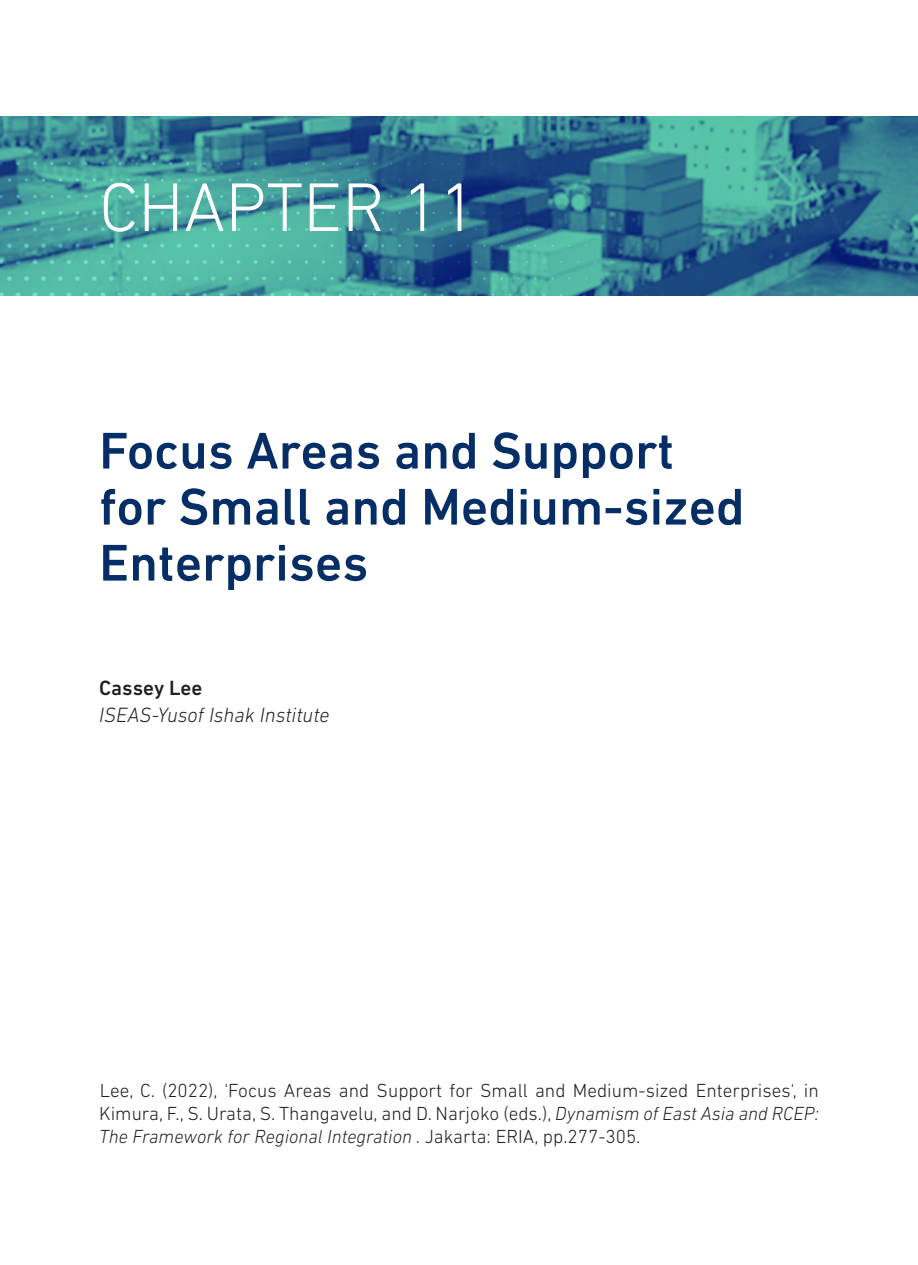
<style>
.page{position:relative;width:918px;height:1265px;background:#fff}
.page>*{position:absolute;margin:0;border:0;box-sizing:border-box;transform-origin:0 0}
.t1{font:300 70px "DIN Next LT Pro";color:#fff}
.t2{font:500 52.5px/56px "DIN Next LT Pro";color:#052e66}
.t3{font:italic 300 21px "DIN Next LT Pro";color:#231f20}
.t4{font:500 21px "DIN Next LT Pro";color:#231f20}
.t5{font:300 19.25px/22.8px "DIN Next LT Pro";color:#231f20;text-align:justify}
.s1{font-style:italic}
</style>
<div class="page">
<img style="left:0;top:117px;width:918px;height:178px">
<h1 class="t1" style="left:99px;top:167px;width:379px">CHAPTER 11</h1>
<h2 class="t2" style="left:99px;top:422px;width:647px">Focus Areas and Support for Small and Medium-sized<br>Enterprises</h2>
<p class="t4" style="left:99px;top:676px;width:105px">Cassey Lee</p>
<p class="t3" style="left:99px;top:702px;width:232px">ISEAS-Yusof Ishak Institute</p>
<p class="t5" style="left:99px;top:1079px;width:721px">Lee, C. (2022), 'Focus Areas and Support for Small and Medium-sized Enterprises', in Kimura, F., S. Urata, S. Thangavelu, and D. Narjoko (eds.), <span class="s1">Dynamism of East Asia and RCEP:<br>The Framework for Regional Integration .</span> Jakarta: ERIA, pp.277-305.</p>
</div>
